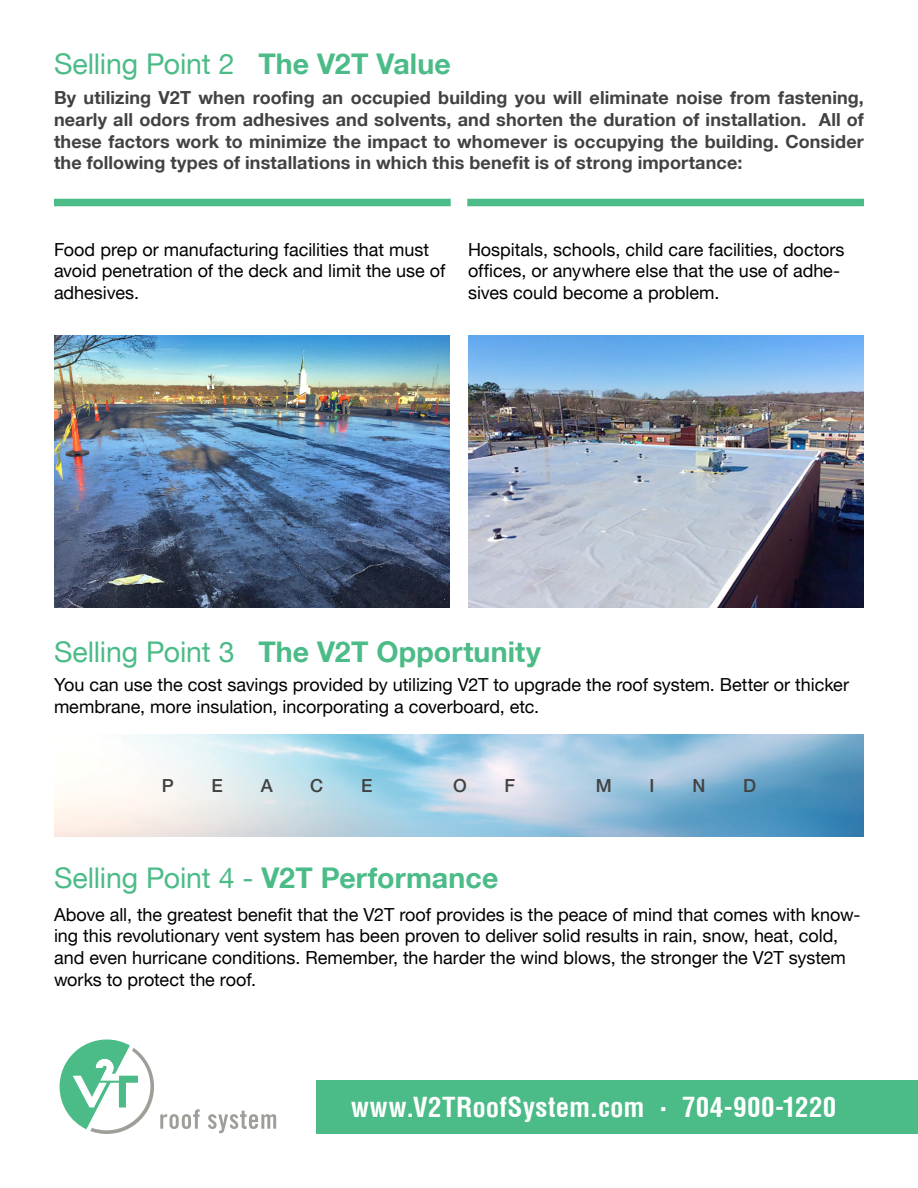
<style>
.page{position:relative;width:918px;height:1188px;background:#fff}
.page>*{position:absolute;margin:0;border:0;box-sizing:border-box;transform-origin:0 0}
.t1{font:28.5px "Helvetica Neue LT";letter-spacing:-.005em;color:#4bbb87}
.t2{font:700 28.5px "Helvetica Neue LT";letter-spacing:.005em;color:#4bbb87}
.t3{font:700 condensed 27px "Helvetica";letter-spacing:.015em;color:#fff}
.t4{font:18px/21.6px "Helvetica Neue LT";color:#000}
.t5{font:700 18px/21.6px "Helvetica Neue LT";letter-spacing:.01em;color:#434242;text-align:justify}
.t6{font:500 18px "Helvetica Neue LT";color:#434242}
.s1{font-weight:700}
.s2{font-weight:400}
.s3{font-size:31.5px}
</style>
<div class="page">
<svg style="left:60px;top:1039px;width:94px;height:95px"></svg>
<svg style="left:160px;top:1109px;width:40px;height:20px"></svg>
<svg style="left:208px;top:1111px;width:68px;height:22px"></svg>
<div style="left:54px;top:199px;width:397px;height:7px;background:#4bbb87"></div>
<div style="left:467px;top:199px;width:397px;height:7px;background:#4bbb87"></div>
<img style="left:468px;top:336px;width:396px;height:272px">
<img style="left:54px;top:336px;width:396px;height:272px">
<div style="left:317px;top:1080px;width:601px;height:54px;background:#4bbb87"></div>
<img style="left:54px;top:735px;width:810px;height:102px">
<h1 class="t1" style="left:54px;top:47px;width:398px">Selling Point 2 <span class="s1">The V2T Value</span></h1>
<p class="t5" style="left:54px;top:87px;width:811px">By utilizing V2T when roofing an occupied building you will eliminate noise from fastening, nearly all odors from adhesives and solvents, and shorten the duration of installation. All of these factors work to minimize the impact to whomever is occupying the building. Consider the following types of installations in which this benefit is of strong importance:</p>
<p class="t4" style="left:54px;top:238px;width:393px">Food prep or manufacturing facilities that must avoid penetration of the deck and limit the use of adhesives.</p>
<p class="t4" style="left:468px;top:238px;width:378px">Hospitals, schools, child care facilities, doctors offices, or anywhere else that the use of adhe&shy;sives could become a problem.</p>
<h1 class="t2" style="left:54px;top:635px;width:489px"><span class="s2">Selling Point 3</span> The V2T Opportunity</h1>
<p class="t4" style="left:54px;top:674px;width:797px">You can use the cost savings provided by utilizing V2T to upgrade the roof system. Better or thicker membrane, more insulation, incorporating a coverboard, etc.</p>
<p class="t6" style="left:162px;top:775px;width:14px">P</p>
<p class="t6" style="left:211px;top:775px;width:13px">E</p>
<p class="t6" style="left:261px;top:775px;width:14px">A</p>
<p class="t6" style="left:310px;top:775px;width:14px">C</p>
<p class="t6" style="left:361px;top:775px;width:13px">E</p>
<p class="t6" style="left:453px;top:775px;width:15px">O</p>
<p class="t6" style="left:504px;top:775px;width:12px">F</p>
<p class="t6" style="left:596px;top:775px;width:18px">M</p>
<p class="t6" style="left:650px;top:775px;width:7px">I</p>
<p class="t6" style="left:692px;top:775px;width:14px">N</p>
<p class="t6" style="left:743px;top:775px;width:14px">D</p>
<h1 class="t1" style="left:54px;top:861px;width:446px">Selling Point 4 - <span class="s1">V2T Performance</span></h1>
<p class="t4" style="left:54px;top:903px;width:808px">Above all, the greatest benefit that the V2T roof provides is the peace of mind that comes with know&shy;ing this revolutionary vent system has been proven to deliver solid results in rain, snow, heat, cold, and even hurricane conditions. Remember, the harder the wind blows, the stronger the V2T system works to protect the roof.</p>
<h2 class="t3" style="left:351px;top:1090px;width:487px">www.V2TRoofSystem.com <span class="s3">•</span> 704-900-1220</h2>
</div>
